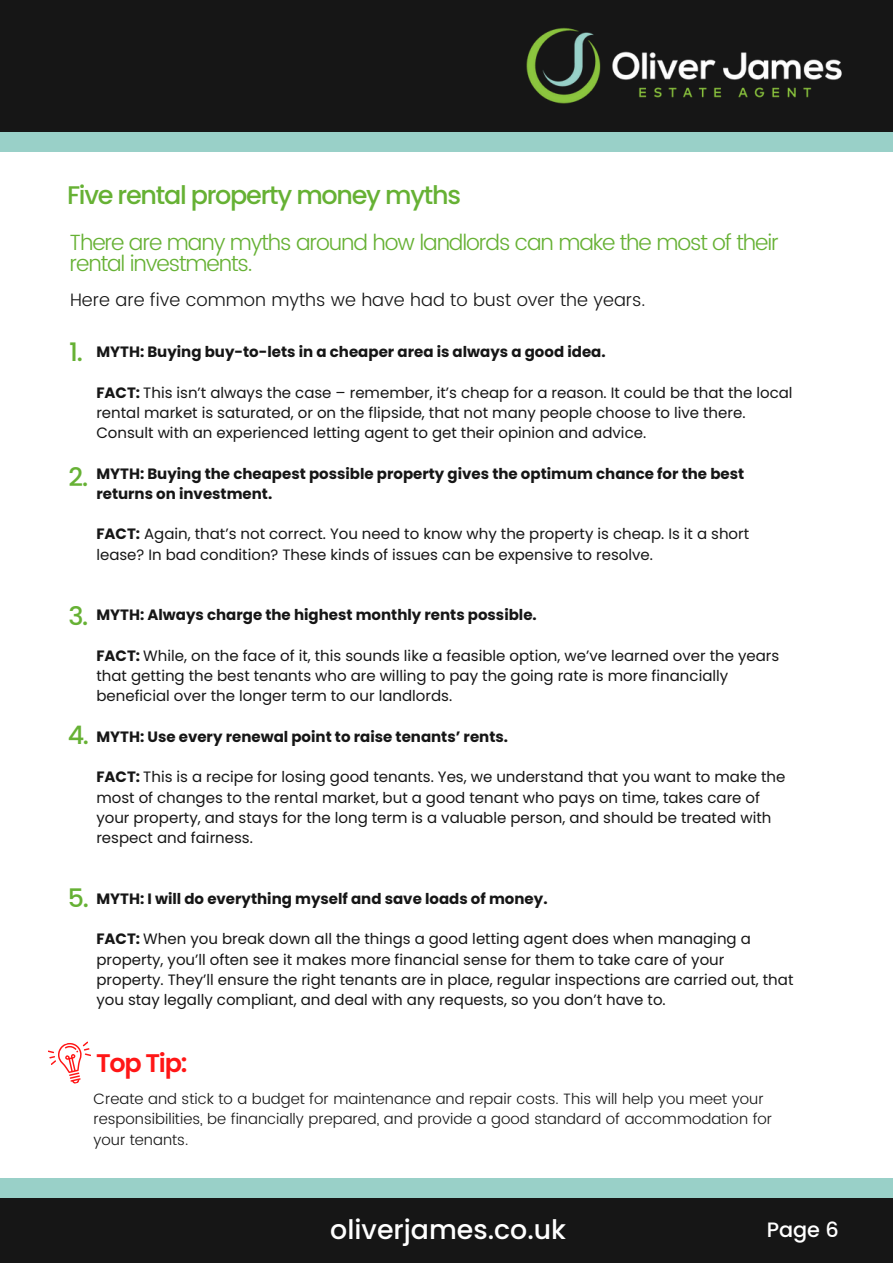
<style>
.page{position:relative;width:893px;height:1264px;background:#fff}
.page>*{position:absolute;margin:0;border:0;box-sizing:border-box;transform-origin:0 0}
.t1{font:500 26.85px "Poppins";color:#fff}
.t2{font:500 25.5px "Poppins";letter-spacing:-.05em;color:#66b134}
.t3{font:600 25.5px "Poppins";letter-spacing:-.05em;color:#ff1616}
.t4{font:300 22.05px/20.2px "Poppins";letter-spacing:-.05em;color:#66b134}
.t5{font:500 20.85px "Poppins";color:#fff}
.t6{font:300 18px "Poppins";color:#161616}
.t7{font:15px/20.2px "Poppins";color:#161616}
.t8{font:700 15px/20.2px "Poppins";color:#161616}
.t9{font:300 15px/20.2px "Poppins";color:#161616}
.s1{font-weight:700}
</style>
<div class="page">
<div style="left:0;top:1178px;width:892px;height:39px;background:#99d0c8"></div>
<div style="left:0;top:1197px;width:892px;height:65px;background:#161616"></div>
<div style="left:0;top:113px;width:892px;height:39px;background:#99d0c8"></div>
<div style="left:0;top:0;width:892px;height:132px;background:#161616"></div>
<svg style="left:48px;top:1041px;width:43px;height:43px"></svg>
<img style="left:526px;top:27px;width:316px;height:77px">
<h2 class="t2" style="left:67px;top:177px;width:395px">Five rental property money myths</h2>
<h3 class="t4" style="left:69px;top:232px;width:711px">There are many myths around how landlords can make the most of their rental investments.</h3>
<p class="t6" style="left:70px;top:289px;width:577px">Here are five common myths we have had to bust over the years.</p>
<h2 class="t2" style="left:69px;top:334px;width:15px">1.</h2>
<h2 class="t2" style="left:69px;top:459px;width:21px">2.</h2>
<p class="t8" style="left:96px;top:342px;width:510px">MYTH: Buying buy-to-lets in a cheaper area is always a good idea.</p>
<p class="t7" style="left:96px;top:382px;width:697px"><span class="s1">FACT:</span> This isn’t always the case – remember, it’s cheap for a reason. It could be that the local rental market is saturated, or on the flipside, that not many people choose to live there.<br>Consult with an experienced letting agent to get their opinion and advice.</p>
<p class="t8" style="left:96px;top:463px;width:649px">MYTH: Buying the cheapest possible property gives the optimum chance for the best returns on investment.</p>
<p class="t7" style="left:96px;top:524px;width:654px"><span class="s1">FACT:</span> Again, that’s not correct. You need to know why the property is cheap. Is it a short lease? In bad condition? These kinds of issues can be expensive to resolve.</p>
<h2 class="t2" style="left:68px;top:598px;width:21px">3.</h2>
<h2 class="t2" style="left:68px;top:717px;width:23px">4.</h2>
<p class="t8" style="left:96px;top:605px;width:442px">MYTH: Always charge the highest monthly rents possible.</p>
<p class="t7" style="left:96px;top:645px;width:684px"><span class="s1">FACT:</span> While, on the face of it, this sounds like a feasible option, we’ve learned over the years that getting the best tenants who are willing to pay the going rate is more financially beneficial over the longer term to our landlords.</p>
<p class="t8" style="left:96px;top:726px;width:413px">MYTH: Use every renewal point to raise tenants’ rents.</p>
<p class="t7" style="left:96px;top:767px;width:690px"><span class="s1">FACT:</span> This is a recipe for losing good tenants. Yes, we understand that you want to make the most of changes to the rental market, but a good tenant who pays on time, takes care of your property, and stays for the long term is a valuable person, and should be treated with respect and fairness.</p>
<h2 class="t2" style="left:68px;top:880px;width:23px">5.</h2>
<p class="t8" style="left:96px;top:888px;width:452px">MYTH: I will do everything myself and save loads of money.</p>
<p class="t7" style="left:96px;top:928px;width:698px"><span class="s1">FACT:</span> When you break down all the things a good letting agent does when managing a property, you’ll often see it makes more financial sense for them to take care of your property. They’ll ensure the right tenants are in place, regular inspections are carried out, that you stay legally compliant, and deal with any requests, so you don’t have to.</p>
<h2 class="t3" style="left:96px;top:1044px;width:93px">Top Tip:</h2>
<p class="t9" style="left:93px;top:1088px;width:680px">Create and stick to a budget for maintenance and repair costs. This will help you meet your responsibilities, be financially prepared, and provide a good standard of accommodation for your tenants.</p>
<h1 class="t1" style="left:330px;top:1210px;width:237px">oliverjames.co.uk</h1>
<h3 class="t5" style="left:766px;top:1214px;width:74px">Page 6</h3>
</div>
